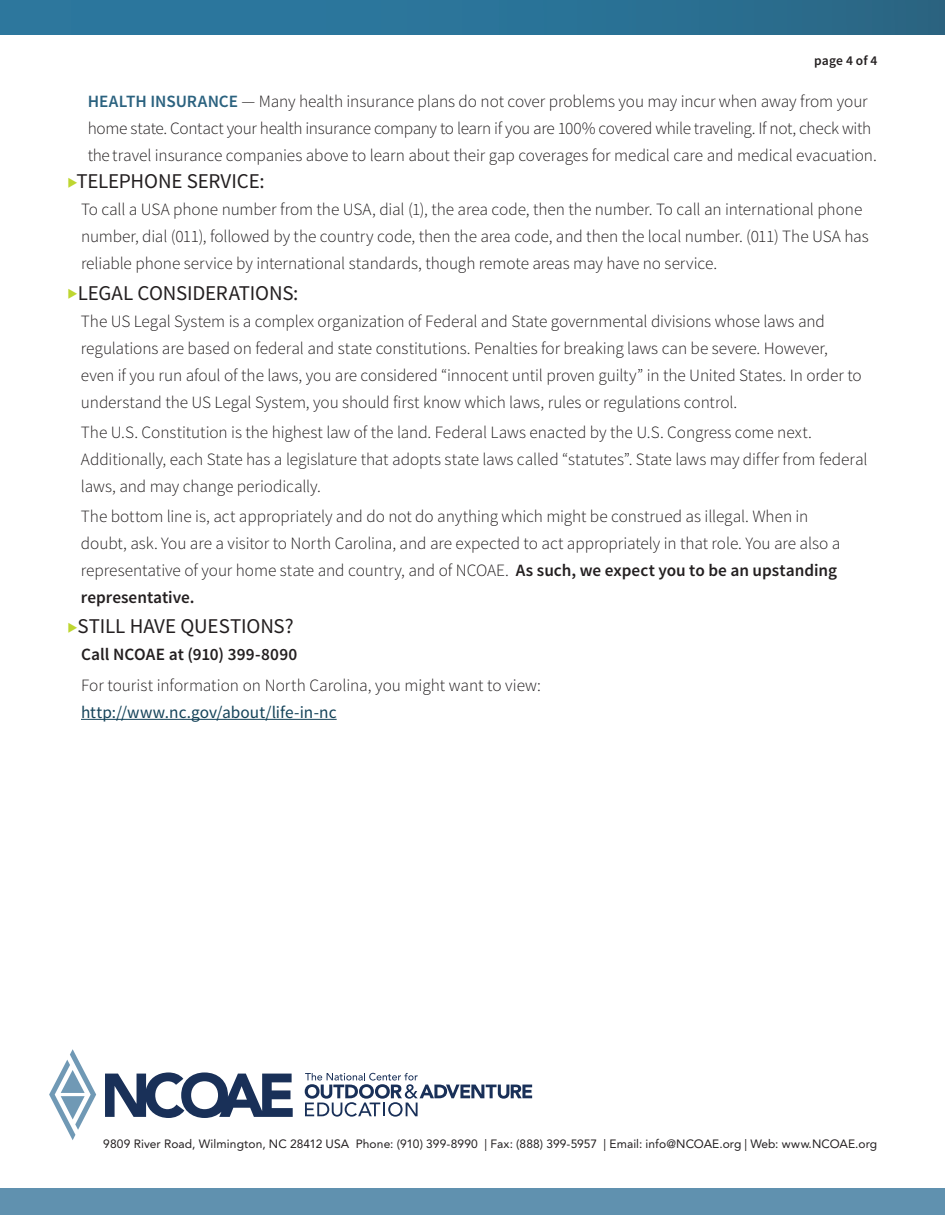
<style>
.page{position:relative;width:945px;height:1215px;background:#fff}
.page>*{position:absolute;margin:0;border:0;box-sizing:border-box;transform-origin:0 0}
.t1{font:21px "Source Sans Pro";letter-spacing:-.005em;color:#231f20}
.t2{font:300 17.25px/27px "Source Sans Pro";letter-spacing:-.005em;color:#231f20}
.t3{font:17.25px "Source Sans Pro";letter-spacing:.005em;color:#154359}
.t4{font:600 17.25px "Source Sans Pro";letter-spacing:.01em;color:#231f20}
.t5{font:600 13.5px "Source Sans Pro";color:#231f20}
.t6{font:12px "Avenir LT";letter-spacing:.01em;color:#231f20}
.s1{font-weight:600;color:#2b627f}
.s2{color:#bed630}
.s3{font-weight:600}
</style>
<div class="page">
<div style="left:0;top:0;width:945px;height:34px;background:linear-gradient(to right,#2c7ba3,#2a6988)"></div>
<div style="left:0;top:1188px;width:945px;height:27px;background:#6091af"></div>
<svg style="left:305px;top:1073px;width:227px;height:44px"></svg>
<svg style="left:105px;top:1072px;width:188px;height:46px"></svg>
<svg style="left:49px;top:1049px;width:47px;height:91px"></svg>
<hr style="left:81px;top:719px;width:256px;height:1px;background:#154359">
<p class="t5" style="left:814px;top:52px;width:65px">page 4 of 4</p>
<p class="t2" style="left:88px;top:88px;width:791px"><span class="s1">Health i nsurance</span> — Many health insurance plans do not cover problems you may incur when away from your home state. Contact your health insurance company to learn if you are 100% covered while traveling. If not, check with the travel insurance companies above to learn about their gap coverages for medical care and medical evacuation.</p>
<p class="t1" style="left:68px;top:168px;width:199px"><span class="s2">◆</span>TELEPHON E SERVICE:</p>
<p class="t2" style="left:81px;top:196px;width:789px">To call a USA phone number from the USA, dial (1), the area code, then the number. To call an international phone number, dial (011), followed by the country code, then the area code, and then the local number. (011) The USA has reliable phone service by international standards, though remote areas may have no service.</p>
<p class="t1" style="left:68px;top:280px;width:233px"><span class="s2">◆</span>LEGAL CONSIDERATIONS:</p>
<p class="t2" style="left:81px;top:308px;width:782px">The US Legal System is a complex organization of Federal and State governmental divisions whose laws and regulations are based on federal and state constitutions. Penalties for breaking laws can be severe. However, even if you run afoul of the laws, you are considered “innocent until proven guilty” in the United States. In order to understand the US Legal System, you should first know which laws, rules or regulations control.</p>
<p class="t2" style="left:81px;top:419px;width:788px">The U.S. Constitution is the highest law of the land. Federal Laws enacted by the U.S. Congress come next.<br>Additionally, each State has a legislature that adopts state laws called “statutes”. State laws may differ from federal laws, and may change periodically.</p>
<p class="t2" style="left:81px;top:503px;width:761px">The bottom line is, act appropriately and do not do anything which might be construed as illegal. When in doubt, ask. You are a visitor to North Carolina, and are expected to act appropriately in that role. You are also a representative of your home state and country, and of NCOAE. <span class="s3">As such, we expect you to be an upstanding representative.</span></p>
<p class="t1" style="left:68px;top:613px;width:228px"><span class="s2">◆</span>STILL HAVE QUESTIONS?</p>
<p class="t4" style="left:81px;top:644px;width:44px">Call NCOAE</p>
<p class="t4" style="left:169px;top:644px;width:130px">at (910) 399-8090</p>
<p class="t2" style="left:81px;top:672px;width:461px">For tourist information on North Carolina, you might want to view:</p>
<p class="t3" style="left:81px;top:701px;width:257px">HTTP://WWW.NC.GOV/ABOUT/LIFE-IN-NC</p>
<p class="t6" style="left:103px;top:1137px;width:775px">9809 River Road, Wilmington, NC 28412 USA Phone: (910) 399-8990 | Fax: (888) 399-5957 | Email: info@NCOAE.org | Web: www.NCOAE.org</p>
</div>
